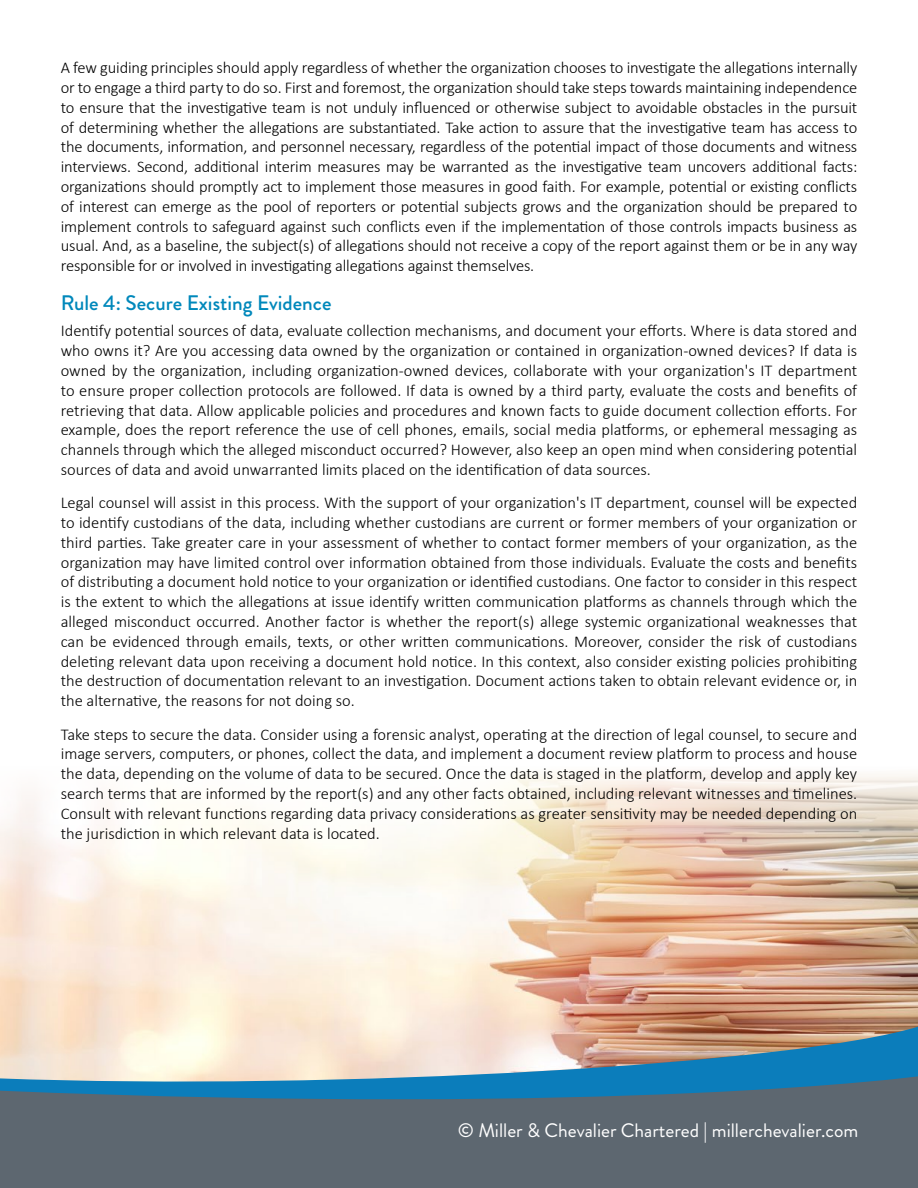
<style>
.page{position:relative;width:918px;height:1188px;background:#fff}
.page>*{position:absolute;margin:0;border:0;box-sizing:border-box;transform-origin:0 0}
.t1{font:500 21px "Brandon Grotesque";color:#08b}
.t2{font:19.5px "Brandon Grotesque";color:#fff}
.t3{font:300 16.5px/19.8px "Calibri";color:#000;text-align:justify}
</style>
<div class="page">
<img style="left:0;top:770px;width:918px;height:257px">
<svg style="left:0;top:1027px;width:918px;height:49px;background:#c1c2bd"></svg>
<svg style="left:0;top:1076px;width:918px;height:112px;background:#536c7c"></svg>
<p class="t3" style="left:61px;top:58px;width:798px">A few guiding principles should apply regardless of whether the organization chooses to investigate the allegations internally or to engage a third party to do so. First and foremost, the organization should take steps towards maintaining independence to ensure that the investigative team is not unduly influenced or otherwise subject to avoidable obstacles in the pursuit of determining whether the allegations are substantiated. Take action to assure that the investigative team has access to the documents, information, and personnel necessary, regardless of the potential impact of those documents and witness interviews. Second, additional interim measures may be warranted as the investigative team uncovers additional facts: organizations should promptly act to implement those measures in good faith. For example, potential or existing conflicts of interest can emerge as the pool of reporters or potential subjects grows and the organization should be prepared to implement controls to safeguard against such conflicts even if the implementation of those controls impacts business as usual. And, as a baseline, the subject(s) of allegations should not receive a copy of the report against them or be in any way responsible for or involved in investigating allegations against themselves.</p>
<p class="t1" style="left:61px;top:288px;width:272px">Rule 4: Secure Existing Evidence</p>
<p class="t3" style="left:61px;top:321px;width:798px">Identify potential sources of data, evaluate collection mechanisms, and document your efforts. Where is data stored and who owns it? Are you accessing data owned by the organization or contained in organization-owned devices? If data is owned by the organization, including organization-owned devices, collaborate with your organization's IT department to ensure proper collection protocols are followed. If data is owned by a third party, evaluate the costs and benefits of retrieving that data. Allow applicable policies and procedures and known facts to guide document collection efforts. For example, does the report reference the use of cell phones, emails, social media platforms, or ephemeral messaging as channels through which the alleged misconduct occurred? However, also keep an open mind when considering potential sources of data and avoid unwarranted limits placed on the identification of data sources.</p>
<p class="t3" style="left:61px;top:493px;width:798px">Legal counsel will assist in this process. With the support of your organization's IT department, counsel will be expected to identify custodians of the data, including whether custodians are current or former members of your organization or third parties. Take greater care in your assessment of whether to contact former members of your organization, as the organization may have limited control over information obtained from those individuals. Evaluate the costs and benefits of distributing a document hold notice to your organization or identified custodians. One factor to consider in this respect is the extent to which the allegations at issue identify written communication platforms as channels through which the alleged misconduct occurred. Another factor is whether the report(s) allege systemic organizational weaknesses that can be evidenced through emails, texts, or other written communications. Moreover, consider the risk of custodians deleting relevant data upon receiving a document hold notice. In this context, also consider existing policies prohibiting the destruction of documentation relevant to an investigation. Document actions taken to obtain relevant evidence or, in the alternative, the reasons for not doing so.</p>
<p class="t3" style="left:61px;top:724px;width:798px">Take steps to secure the data. Consider using a forensic analyst, operating at the direction of legal counsel, to secure and image servers, computers, or phones, collect the data, and implement a document review platform to process and house the data, depending on the volume of data to be secured. Once the data is staged in the platform, develop and apply key search terms that are informed by the report(s) and any other facts obtained, including relevant witnesses and timelines.<br>Consult with relevant functions regarding data privacy considerations as greater sensitivity may be needed depending on the jurisdiction in which relevant data is located.</p>
<p class="t2" style="left:458px;top:1117px;width:402px">© Miller &amp; Chevalier Chartered | millerchevalier.com</p>
</div>
